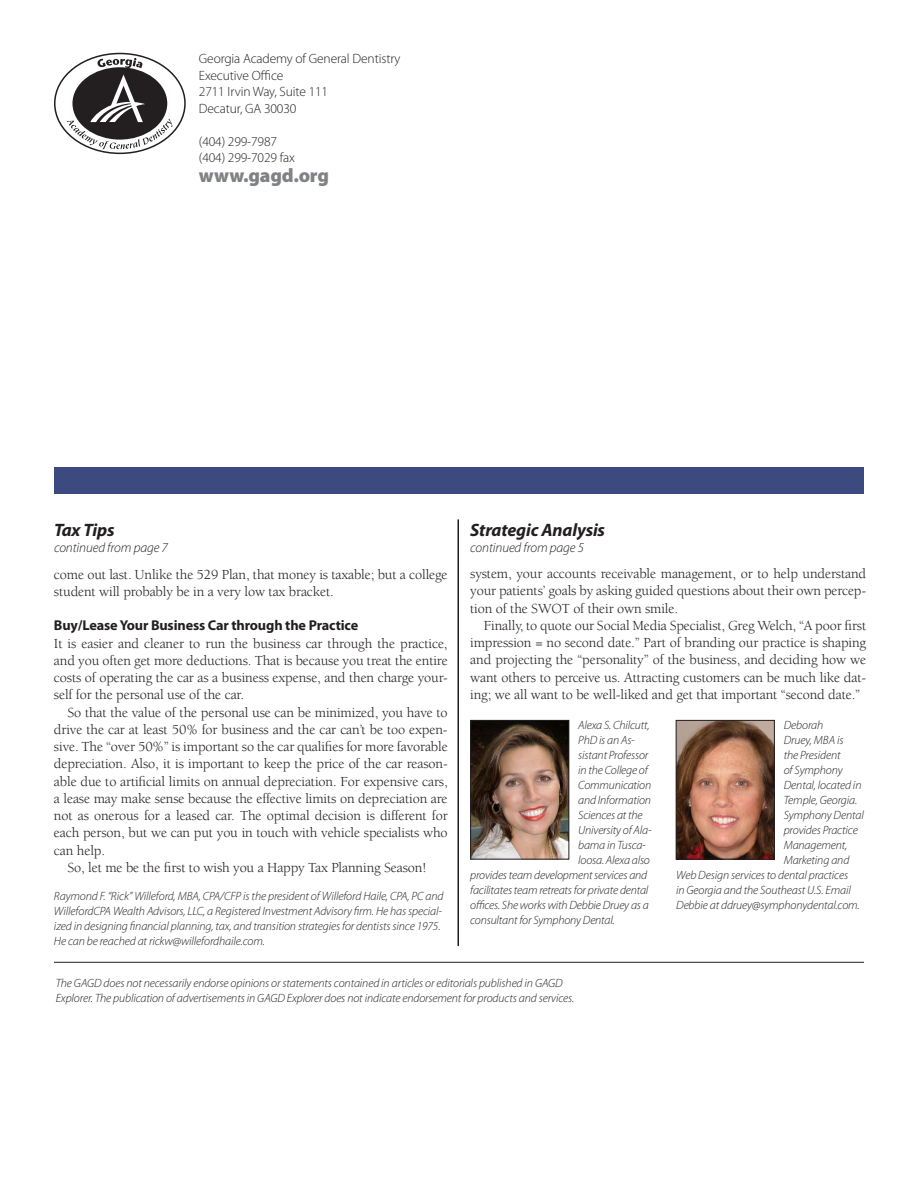
<style>
.page{position:relative;width:918px;height:1188px;background:#fff}
.page>*{position:absolute;margin:0;border:0;box-sizing:border-box;transform-origin:0 0}
.t1{font:900 19.5px "Myriad Pro";letter-spacing:-.01em;color:#808285}
.t2{font:italic 700 18px "Myriad Pro";letter-spacing:-.01em;color:#231f20}
.t3{font:14.25px/17.2px "Berkeley";letter-spacing:-.01em;color:#231f20;text-align:justify}
.t4{font:700 14.25px "Myriad Pro";letter-spacing:-.01em;color:#231f20}
.t5{font:300 13.5px/16.5px "Myriad Pro";letter-spacing:-.01em;color:#231f20}
.t6{font:italic 300 13.5px "Myriad Pro";letter-spacing:-.01em;color:#231f20}
.t7{font:italic 300 12px/15px "Myriad Pro";letter-spacing:-.01em;color:#231f20}
</style>
<div class="page">
<div style="left:72px;top:67px;width:96px;height:73px;background:#231f20;border-radius:50%"></div>
<div style="left:54px;top:53px;width:132px;height:101px;border:2px solid #231f20;border-radius:50%"></div>
<svg style="left:67px;top:75px;width:106px;height:74px"></svg>
<svg style="left:97px;top:58px;width:46px;height:10px"></svg>
<div style="left:54px;top:467px;width:810px;height:27px;background:#3c4a80"></div>
<hr style="left:458px;top:519px;width:1px;height:427px;background:#231f20">
<img style="left:678px;top:722px;width:95px;height:136px">
<div style="left:676px;top:720px;width:99px;height:140px;border:1px solid #231f20"></div>
<img style="left:472px;top:722px;width:95px;height:136px">
<div style="left:470px;top:720px;width:99px;height:140px;border:1px solid #231f20"></div>
<hr style="left:54px;top:962px;width:810px;height:1px;background:#231f20">
<p class="t5" style="left:199px;top:51px;width:203px">Georgia Academy of General Dentistry<br>Executive Office<br>2711 Irvin Way, Suite 111<br>Decatur, GA 30030</p>
<p class="t5" style="left:199px;top:133px;width:98px">(404) 299-7987 (404) 299-7029 fax</p>
<h1 class="t1" style="left:199px;top:164px;width:132px">www.gagd.org</h1>
<p class="t2" style="left:54px;top:518px;width:62px">Tax Tips</p>
<p class="t6" style="left:54px;top:541px;width:115px">continued from page 7</p>
<p class="t3" style="left:54px;top:566px;width:395px">come out last. Unlike the 529 Plan, that money is taxable; but a college student will probably be in a very low tax bracket.</p>
<p class="t4" style="left:54px;top:616px;width:306px">Buy/Lease Your Business Car through the Practice</p>
<p class="t3" style="left:54px;top:635px;width:395px">It is easier and cleaner to run the business car through the practice, and you often get more deductions. That is because you treat the entire costs of operating the car as a business expense, and then charge your&shy;self for the personal use of the car.</p>
<p class="t3" style="left:67px;top:704px;width:382px">So that the value of the personal use can be minimized, you have to</p>
<p class="t3" style="left:54px;top:721px;width:395px">drive the car at least 50% for business and the car can’t be too expen-</p>
<p class="t3" style="left:54px;top:738px;width:395px">sive. The “over 50%” is important so the car qualifies for more favorable</p>
<p class="t3" style="left:54px;top:756px;width:395px">depreciation. Also, it is important to keep the price of the car reason-</p>
<p class="t3" style="left:54px;top:773px;width:395px">able due to artificial limits on annual depreciation. For expensive cars,</p>
<p class="t3" style="left:54px;top:790px;width:395px">a lease may make sense because the effective limits on depreciation are</p>
<p class="t3" style="left:54px;top:807px;width:395px">not as onerous for a leased car. The optimal decision is different for</p>
<p class="t3" style="left:54px;top:825px;width:395px">each person, but we can put you in touch with vehicle specialists who</p>
<p class="t3" style="left:54px;top:842px;width:53px">can help.</p>
<p class="t3" style="left:67px;top:859px;width:360px">So, let me be the first to wish you a Happy Tax Planning Season!</p>
<p class="t7" style="left:54px;top:889px;width:391px">Raymond F. “Rick” Willeford, MBA, CPA/CFP is the president of Willeford Haile, CPA, PC and WillefordCPA Wealth Advisors, LLC, a Registered Investment Advisory firm. He has special&shy;ized in designing financial planning, tax, and transition strategies for dentists since 1975.<br>He can be reached at rickw@willefordhaile.com.</p>
<p class="t2" style="left:470px;top:518px;width:136px">Strategic Analysis</p>
<p class="t6" style="left:470px;top:541px;width:115px">continued from page 5</p>
<p class="t3" style="left:470px;top:565px;width:398px">system, your accounts receivable management, or to help understand your patients’ goals by asking guided questions about their own percep&shy;tion of the SWOT of their own smile.</p>
<p class="t3" style="left:470px;top:617px;width:398px;text-indent:13px">Finally, to quote our Social Media Specialist, Greg Welch, “A poor first impression = no second date.” Part of branding our practice is shaping and projecting the “personality” of the business, and deciding how we want others to perceive us. Attracting customers can be much like dat&shy;ing; we all want to be well-liked and get that important “second date.”</p>
<p class="t7" style="left:578px;top:718px;width:73px">Alexa S. Chilcutt,</p>
<p class="t7" style="left:578px;top:733px;width:58px">PhD is an As-</p>
<p class="t7" style="left:578px;top:748px;width:72px">sistant Professor</p>
<p class="t7" style="left:578px;top:763px;width:71px">in the College of</p>
<p class="t7" style="left:578px;top:778px;width:74px">Communication</p>
<p class="t7" style="left:578px;top:793px;width:74px">and Information</p>
<p class="t7" style="left:578px;top:808px;width:66px">Sciences at the</p>
<p class="t7" style="left:578px;top:823px;width:75px">University of Ala-</p>
<p class="t7" style="left:578px;top:838px;width:69px">bama in Tusca-</p>
<p class="t7" style="left:578px;top:853px;width:73px">loosa. Alexa also</p>
<p class="t7" style="left:470px;top:868px;width:179px">provides team development services and</p>
<p class="t7" style="left:470px;top:883px;width:180px">facilitates team retreats for private dental</p>
<p class="t7" style="left:470px;top:898px;width:180px">offices. She works with Debbie Druey as a</p>
<p class="t7" style="left:470px;top:913px;width:145px">consultant for Symphony Dental.</p>
<p class="t7" style="left:784px;top:718px;width:41px">Deborah</p>
<p class="t7" style="left:784px;top:733px;width:61px">Druey, MBA is</p>
<p class="t7" style="left:784px;top:748px;width:58px">the President</p>
<p class="t7" style="left:784px;top:763px;width:60px">of Symphony</p>
<p class="t7" style="left:784px;top:778px;width:79px">Dental, located in</p>
<p class="t7" style="left:784px;top:793px;width:74px">Temple, Georgia.</p>
<p class="t7" style="left:784px;top:808px;width:82px">Symphony Dental</p>
<p class="t7" style="left:784px;top:823px;width:76px">provides Practice</p>
<p class="t7" style="left:784px;top:838px;width:65px">Management,</p>
<p class="t7" style="left:784px;top:853px;width:67px">Marketing and</p>
<p class="t7" style="left:676px;top:868px;width:174px">Web Design services to dental practices</p>
<p class="t7" style="left:676px;top:883px;width:176px">in Georgia and the Southeast U.S. Email</p>
<p class="t7" style="left:676px;top:898px;width:184px">Debbie at ddruey@symphonydental.com.</p>
<p class="t7" style="left:56px;top:976px;width:519px">The GAGD does not necessarily endorse opinions or statements contained in articles or editorials published in GAGD<br>Explorer. The publication of advertisements in GAGD Explorer does not indicate endorsement for products and services.</p>
</div>
